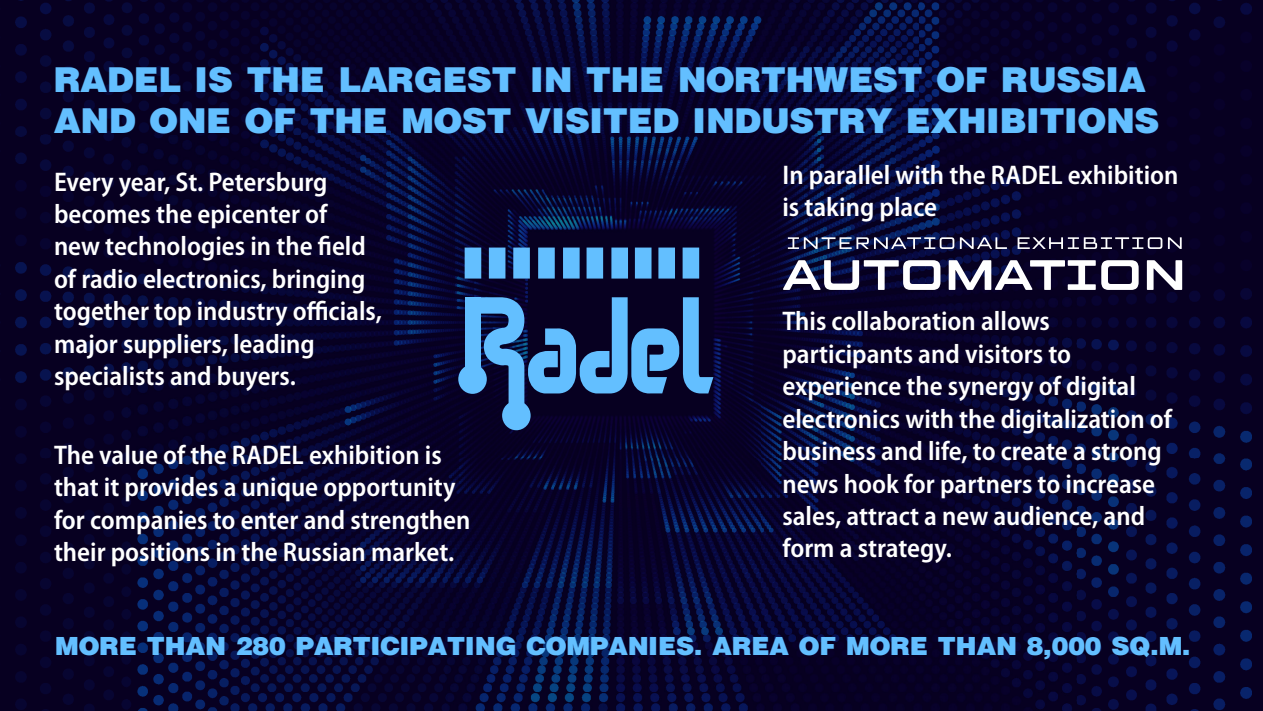
<style>
.page{position:relative;width:1263px;height:711px;background:#fff}
.page>*{position:absolute;margin:0;border:0;box-sizing:border-box;transform-origin:0 0}
.t1{font:900 34.35px/41.2px "Helios";color:#63bfff}
.t2{font:600 semi-condensed 27px/32.4px "Myriad Pro";color:#fff}
.t3{font:900 25.05px "Helios";color:#63bfff}
</style>
<div class="page">
<img style="left:0;top:134px;width:1263px;height:576px">
<img style="left:0;top:0;width:181px;height:134px">
<img style="left:181px;top:0;width:369px;height:134px">
<img style="left:550px;top:0;width:713px;height:134px">
<div style="left:465px;top:297px;width:15px;height:81px;background:#63bfff"></div>
<div style="left:458px;top:364px;width:29px;height:29px;background:#63bfff;border-radius:50%"></div>
<div style="left:502px;top:400px;width:29px;height:30px;background:#63bfff;border-radius:50%"></div>
<svg style="left:474px;top:297px;width:239px;height:119px;background:#2e5180"></svg>
<svg style="left:465px;top:247px;width:234px;height:31px;background:#4684bb"></svg>
<svg style="left:783px;top:260px;width:157px;height:30px"></svg>
<svg style="left:949px;top:260px;width:189px;height:30px"></svg>
<svg style="left:1147px;top:260px;width:35px;height:30px"></svg>
<svg style="left:788px;top:237px;width:166px;height:12px;background:#4f5476"></svg>
<svg style="left:960px;top:237px;width:47px;height:12px"></svg>
<svg style="left:1017px;top:237px;width:145px;height:12px;background:#514d65"></svg>
<svg style="left:1168px;top:237px;width:14px;height:12px"></svg>
<p class="t1" style="left:54px;top:59px;width:1107px">RADEL IS THE LARGEST IN THE NORTHWEST OF RUSSIA<br>AND ONE OF THE MOST VISITED INDUSTRY EXHIBITIONS</p>
<p class="t2" style="left:782px;top:157px;width:398px">In parallel with the RADEL exhibition is taking place</p>
<p class="t2" style="left:54px;top:165px;width:329px">Every year, St. Petersburg becomes the epicenter of<br>new technologies in the field of radio electronics, bringing together top industry officials, major suppliers, leading specialists and buyers.</p>
<p class="t2" style="left:782px;top:304px;width:391px">This collaboration allows participants and visitors to experience the synergy of digital electronics with the digitalization of business and life, to create a strong news hook for partners to increase sales, attract a new audience, and form a strategy.</p>
<p class="t2" style="left:54px;top:437px;width:418px">The value of the RADEL exhibition is that it provides a unique opportunity for companies to enter and strengthen their positions in the Russian market.</p>
<p class="t3" style="left:55px;top:630px;width:1137px">MORE THAN 280 PARTICIPATING COMPANIES. AREA OF MORE THAN 8,000 SQ.M.</p>
</div>
